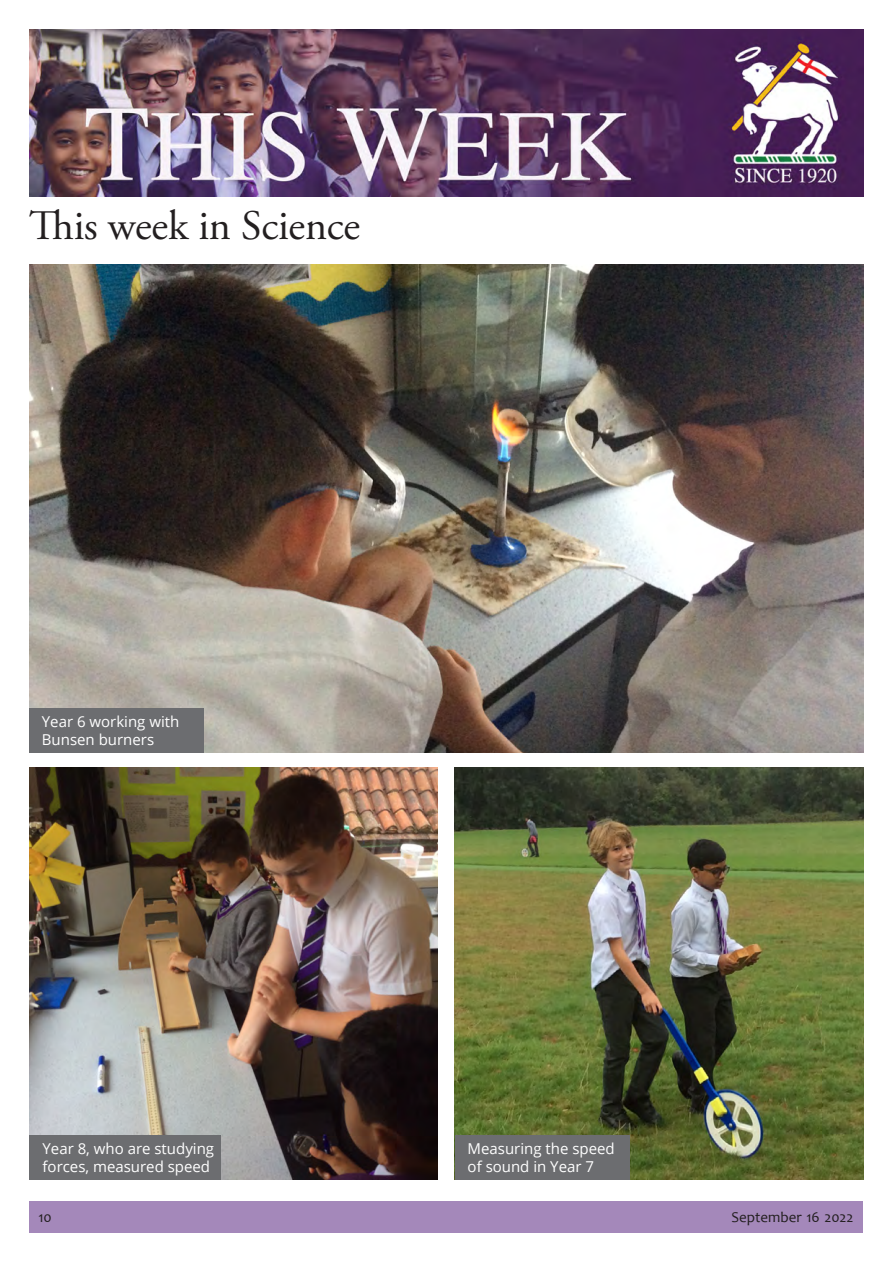
<style>
.page{position:relative;width:893px;height:1263px;background:#fff}
.page>*{position:absolute;margin:0;border:0;box-sizing:border-box;transform-origin:0 0}
.t1{font:42px "Adobe Garamond Pro";letter-spacing:-.005em;color:#231f20}
.t2{font:15px/18px "Open Sans";color:#fff}
.t3{font:15px "Candara";color:#231f20}
</style>
<div class="page">
<div style="left:29px;top:1201px;width:834px;height:32px;background:#a488ba"></div>
<img style="left:30px;top:30px;width:833px;height:166px">
<img style="left:30px;top:265px;width:833px;height:488px">
<img style="left:29px;top:767px;width:408px;height:412px">
<img style="left:455px;top:767px;width:408px;height:412px">
<div style="left:29px;top:708px;width:175px;height:45px;background:#6c6d70"></div>
<div style="left:30px;top:1135px;width:191px;height:44px;background:#6c6d70"></div>
<div style="left:455px;top:1135px;width:175px;height:44px;background:#6c6d70"></div>
<p class="t1" style="left:29px;top:201px;width:332px">This week in Science</p>
<p class="t2" style="left:42px;top:712px;width:139px">Year 6 working with<br>Bunsen burners</p>
<p class="t2" style="left:43px;top:1139px;width:173px">Year 8, who are studying forces, measured speed</p>
<p class="t2" style="left:468px;top:1139px;width:149px">Measuring the speed of sound in Year 7</p>
<p class="t3" style="left:38px;top:1208px;width:15px">10</p>
<p class="t3" style="left:731px;top:1208px;width:123px">September 16 2022</p>
</div>
